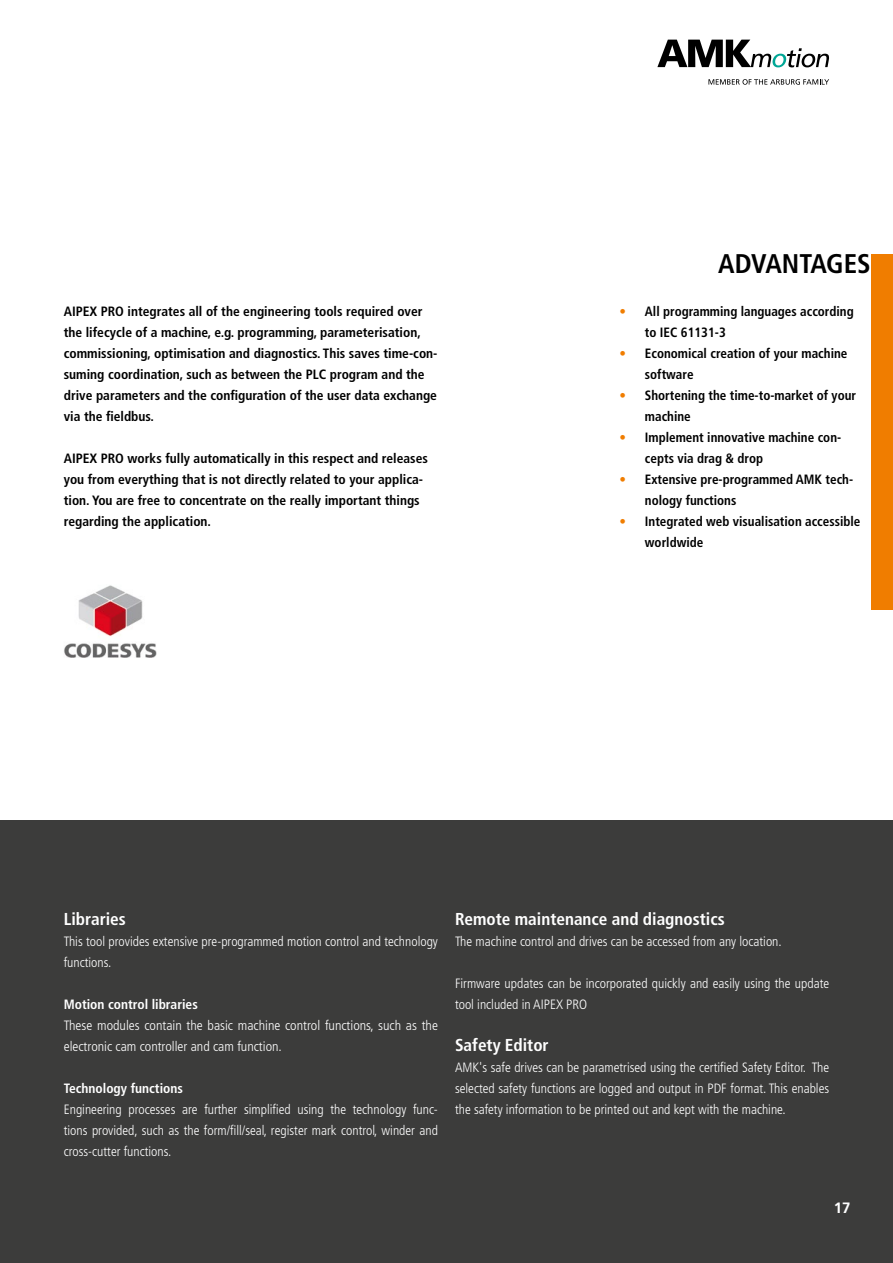
<style>
.page{position:relative;width:893px;height:1263px;background:#fff}
.page>*{position:absolute;margin:0;border:0;box-sizing:border-box;transform-origin:0 0}
.t1{font:700 condensed 27px "Frutiger LT Pro";color:#000}
.t2{font:700 condensed 17.25px "Frutiger LT Pro";color:#fff}
.t3{font:700 15px "Frutiger LT Pro";color:#fff}
.t4{font:700 condensed 13.5px/21px "Frutiger LT Pro";color:#000}
.t5{font:300 condensed 13.5px/21px "Frutiger LT Pro";color:#fff}
.t6{font:700 condensed 13.5px "Frutiger LT Pro";color:#fff}
.s1{font-stretch:normal;color:#f07d00}
</style>
<div class="page">
<div style="left:0;top:820px;width:893px;height:443px;background:#3c3c3b"></div>
<img style="left:64px;top:585px;width:92px;height:73px">
<div style="left:872px;top:254px;width:21px;height:356px;background:#f07d00"></div>
<svg style="left:657px;top:40px;width:172px;height:27px"></svg>
<svg style="left:708px;top:79px;width:121px;height:6px"></svg>
<p class="t4" style="left:64px;top:301px;width:375px">AIPEX PRO integrates all of the engineering tools required over the lifecycle of a machine, e.g. programming, parameterisation, commissioning, optimisation and diagnostics. This saves time-con&shy;suming coordination, such as between the PLC program and the drive parameters and the configuration of the user data exchange via the fieldbus.</p>
<p class="t4" style="left:64px;top:448px;width:366px">AIPEX PRO works fully automatically in this respect and releases you from everything that is not directly related to your applica&shy;tion. You are free to concentrate on the really important things regarding the application.</p>
<h1 class="t1" style="left:718px;top:250px;width:154px">ADVANTAGES</h1>
<p class="t4" style="left:645px;top:301px;width:210px;text-indent:-26px"><span class="s1">•</span> All programming languages according to IEC 61131-3</p>
<p class="t4" style="left:645px;top:343px;width:204px;text-indent:-26px"><span class="s1">•</span> Economical creation of your machine software</p>
<p class="t4" style="left:645px;top:385px;width:213px;text-indent:-26px"><span class="s1">•</span> Shortening the time-to-market of your machine</p>
<p class="t4" style="left:645px;top:427px;width:198px;text-indent:-26px"><span class="s1">•</span> Implement innovative machine con&shy;cepts via drag &amp; drop</p>
<p class="t4" style="left:645px;top:469px;width:210px;text-indent:-26px"><span class="s1">•</span> Extensive pre-programmed AMK tech&shy;nology functions</p>
<p class="t4" style="left:645px;top:511px;width:217px;text-indent:-26px"><span class="s1">•</span> Integrated web visualisation accessible worldwide</p>
<p class="t2" style="left:64px;top:910px;width:64px">Libraries</p>
<p class="t5" style="left:64px;top:931px;width:376px">This tool provides extensive pre-programmed motion control and technology functions.</p>
<p class="t6" style="left:64px;top:997px;width:136px">Motion control libraries</p>
<p class="t5" style="left:64px;top:1015px;width:376px">These modules contain the basic machine control functions, such as the electronic cam controller and cam function.</p>
<p class="t6" style="left:64px;top:1081px;width:121px">Technology functions</p>
<p class="t5" style="left:64px;top:1099px;width:376px;text-align:justify">Engineering processes are further simplified using the technology func&shy;tions provided, such as the form/fill/seal, register mark control, winder and cross-cutter functions.</p>
<p class="t2" style="left:455px;top:910px;width:271px">Remote maintenance and diagnostics</p>
<p class="t5" style="left:455px;top:931px;width:328px">The machine control and drives can be accessed from any location.</p>
<p class="t5" style="left:455px;top:973px;width:376px">Firmware updates can be incorporated quickly and easily using the update tool included in AIPEX PRO</p>
<p class="t2" style="left:455px;top:1036px;width:95px">Safety Editor</p>
<p class="t5" style="left:455px;top:1057px;width:376px;text-align:justify">AMK's safe drives can be parametrised using the certified Safety Editor. The selected safety functions are logged and output in PDF format. This enables the safety information to be printed out and kept with the machine.</p>
<p class="t3" style="left:834px;top:1198px;width:18px">17</p>
</div>
